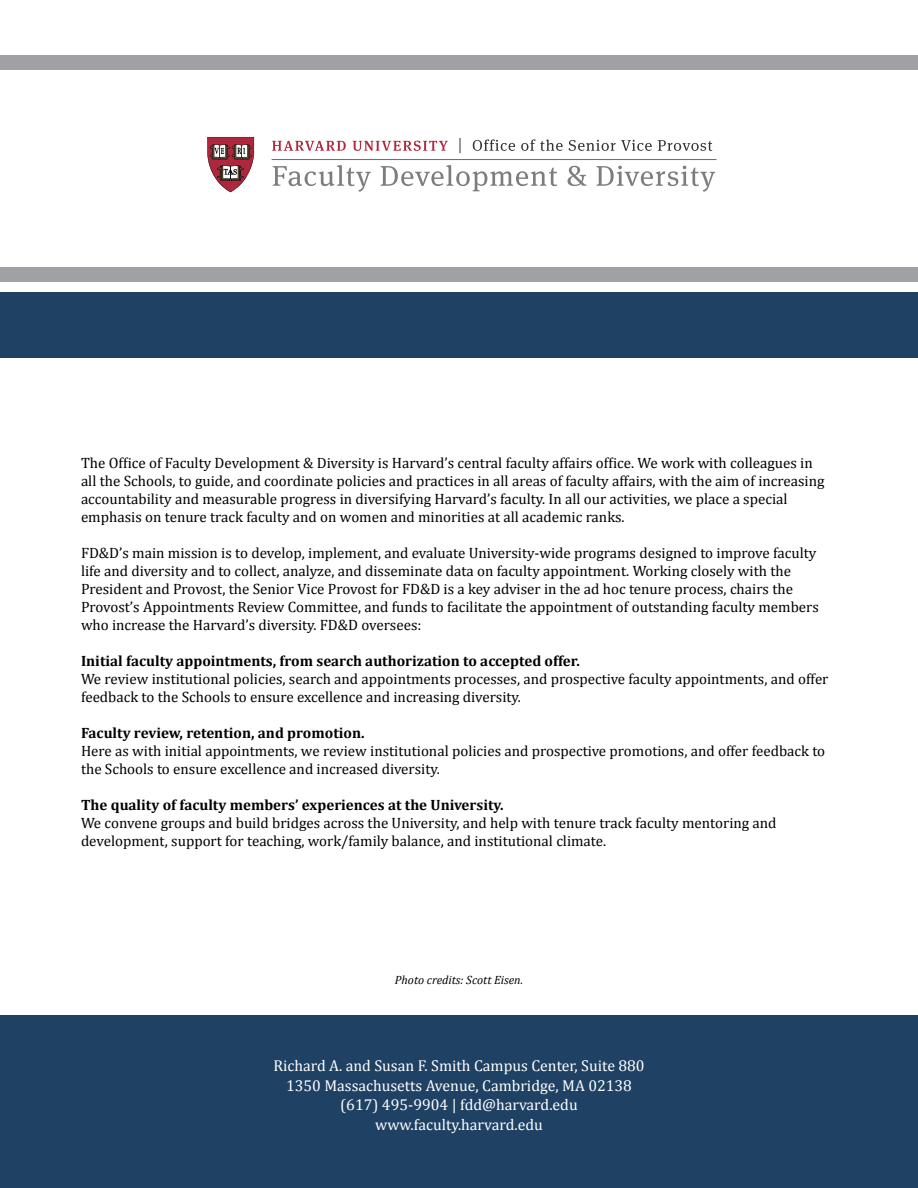
<style>
.page{position:relative;width:918px;height:1188px;background:#fff}
.page>*{position:absolute;margin:0;border:0;box-sizing:border-box;transform-origin:0 0}
.t1{font:15.75px/19.5px "Cambria";color:#fff;text-align:center}
.t2{font:15px/18px "Cambria";color:#000}
.t3{font:700 15px "Cambria";color:#000}
.t4{font:italic 12px "Cambria";color:#000}
</style>
<div class="page">
<div style="left:0;top:1015px;width:918px;height:173px;background:#1e4164"></div>
<svg style="left:207px;top:137px;width:47px;height:55px"></svg>
<svg style="left:272px;top:141px;width:74px;height:10px"></svg>
<svg style="left:353px;top:141px;width:95px;height:10px"></svg>
<svg style="left:460px;top:138px;width:1px;height:15px"></svg>
<svg style="left:473px;top:139px;width:42px;height:12px"></svg>
<svg style="left:521px;top:139px;width:42px;height:12px"></svg>
<svg style="left:569px;top:140px;width:83px;height:11px"></svg>
<svg style="left:658px;top:140px;width:54px;height:11px"></svg>
<svg style="left:273px;top:165px;width:98px;height:27px"></svg>
<svg style="left:381px;top:165px;width:176px;height:26px"></svg>
<svg style="left:567px;top:166px;width:20px;height:20px"></svg>
<svg style="left:596px;top:166px;width:119px;height:26px"></svg>
<hr style="left:272px;top:159px;width:444px;height:1px;background:#666767">
<div style="left:0;top:55px;width:918px;height:15px;background:#9fa1a4"></div>
<div style="left:0;top:267px;width:918px;height:15px;background:#9fa1a4"></div>
<div style="left:0;top:293px;width:918px;height:65px;background:#1e4164"></div>
<p class="t2" style="left:81px;top:453px;width:745px">The Office of Faculty Development &amp; Diversity is Harvard’s central faculty affairs office. We work with colleagues in all the Schools, to guide, and coordinate policies and practices in all areas of faculty affairs, with the aim of increasing accountability and measurable progress in diversifying Harvard’s faculty. In all our activities, we place a special emphasis on tenure track faculty and on women and minorities at all academic ranks.</p>
<p class="t2" style="left:81px;top:543px;width:739px">FD&amp;D’s main mission is to develop, implement, and evaluate University-wide programs designed to improve faculty life and diversity and to collect, analyze, and disseminate data on faculty appointment. Working closely with the President and Provost, the Senior Vice Provost for FD&amp;D is a key adviser in the ad hoc tenure process, chairs the Provost’s Appointments Review Committee, and funds to facilitate the appointment of outstanding faculty members who increase the Harvard’s diversity. FD&amp;D oversees:</p>
<p class="t3" style="left:81px;top:650px;width:500px">Initial faculty appointments, from search authorization to accepted offer.</p>
<p class="t2" style="left:81px;top:669px;width:749px">We review institutional policies, search and appointments processes, and prospective faculty appointments, and offer feedback to the Schools to ensure excellence and increasing diversity.</p>
<p class="t3" style="left:81px;top:722px;width:285px">Faculty review, retention, and promotion.</p>
<p class="t2" style="left:81px;top:741px;width:746px">Here as with initial appointments, we review institutional policies and prospective promotions, and offer feedback to the Schools to ensure excellence and increased diversity.</p>
<p class="t3" style="left:81px;top:794px;width:424px">The quality of faculty members’ experiences at the University.</p>
<p class="t2" style="left:81px;top:813px;width:697px">We convene groups and build bridges across the University, and help with tenure track faculty mentoring and development, support for teaching, work/family balance, and institutional climate.</p>
<p class="t4" style="left:395px;top:971px;width:130px">Photo credits: Scott Eisen.</p>
<p class="t1" style="left:273px;top:1056px;width:373px">Richard A. and Susan F. Smith Campus Center, Suite 880<br>1350 Massachusetts Avenue, Cambridge, MA 02138 (617) 495-9904 | fdd@harvard.edu www.faculty.harvard.edu</p>
</div>
